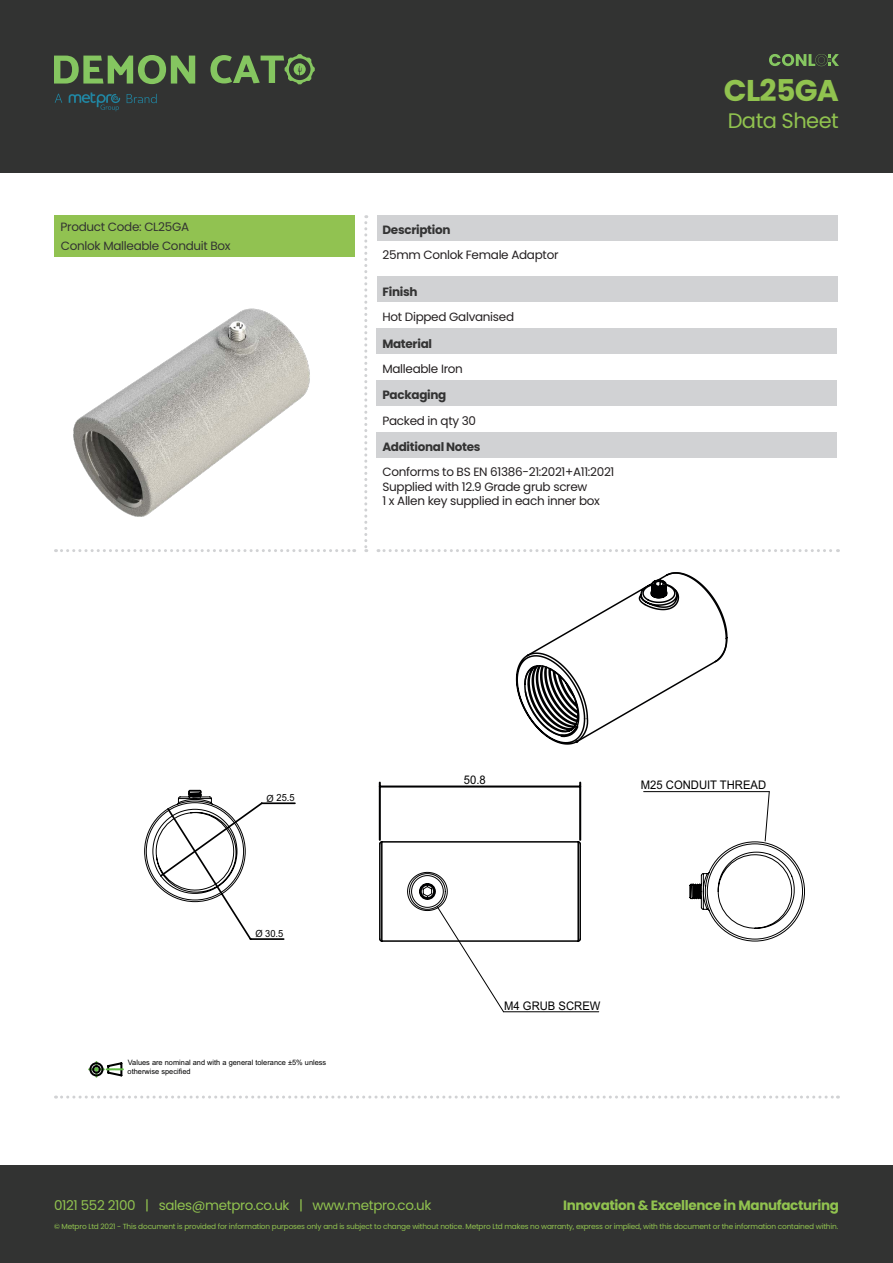
<style>
.page{position:relative;width:893px;height:1263px;background:#fff}
.page>*{position:absolute;margin:0;border:0;box-sizing:border-box;transform-origin:0 0}
.t1{font:700 30px "Poppins";letter-spacing:-.025em;color:#91c34f}
.t2{font:21px "Poppins";letter-spacing:-.025em;color:#91c34f}
.t3{font:13.5px "Poppins";letter-spacing:-.025em;color:#91c34f}
.t4{font:700 13.5px "Poppins";letter-spacing:-.025em;color:#91c34f}
.t5{font:12px "Poppins";letter-spacing:-.025em;color:#231f20}
.t6{font:700 12px "Poppins";letter-spacing:-.025em;color:#333}
.t7{font:12px "Poppins";letter-spacing:-.025em;color:#323332}
.t8{font:11.85px "Arial";color:#000001;scale:.95 1}
.t9{font:9.9px "Arial";color:#000001;scale:.95 1}
.t10{font:7.35px "Poppins";letter-spacing:-.025em;color:#91c34f}
.t11{font:7.35px/9px "Arial";color:#000001}
</style>
<div class="page">
<div style="left:0;top:1165px;width:893px;height:98px;background:#323332"></div>
<div style="left:0;top:0;width:893px;height:172px;background:#323332"></div>
<svg style="left:54px;top:55px;width:141px;height:29px"></svg>
<svg style="left:210px;top:54px;width:105px;height:30px"></svg>
<svg style="left:364px;top:215px;width:3px;height:337px"></svg>
<svg style="left:56px;top:549px;width:299px;height:3px"></svg>
<svg style="left:378px;top:549px;width:460px;height:3px"></svg>
<svg style="left:62px;top:1095px;width:776px;height:3px"></svg>
<div style="left:376px;top:215px;width:461px;height:25px;background:#d1d2d4"></div>
<div style="left:55px;top:215px;width:300px;height:41px;background:#91c251"></div>
<div style="left:376px;top:277px;width:461px;height:25px;background:#d1d2d4"></div>
<div style="left:376px;top:329px;width:461px;height:25px;background:#d1d2d4"></div>
<div style="left:376px;top:381px;width:461px;height:25px;background:#d1d2d4"></div>
<div style="left:376px;top:432px;width:461px;height:26px;background:#d1d2d4"></div>
<svg style="left:69px;top:93px;width:51px;height:18px"></svg>
<svg style="left:55px;top:94px;width:7px;height:9px"></svg>
<svg style="left:127px;top:94px;width:30px;height:9px"></svg>
<svg style="left:769px;top:54px;width:70px;height:12px"></svg>
<svg style="left:88px;top:1061px;width:36px;height:17px"></svg>
<hr style="left:379px;top:782px;width:2px;height:58px;background:#000001">
<hr style="left:579px;top:782px;width:2px;height:58px;background:#000001">
<hr style="left:380px;top:785px;width:200px;height:2px;background:#000001">
<hr style="left:503px;top:1011px;width:96px;height:1px;background:#000001">
<svg style="left:379px;top:840px;width:203px;height:172px"></svg>
<hr style="left:644px;top:791px;width:125px;height:1px;background:#000001">
<svg style="left:689px;top:791px;width:116px;height:151px"></svg>
<svg style="left:515px;top:572px;width:213px;height:173px"></svg>
<svg style="left:144px;top:789px;width:152px;height:151px"></svg>
<img style="left:73px;top:308px;width:237px;height:209px">
<p class="t1" style="left:724px;top:73px;width:117px">CL25GA</p>
<p class="t7" style="left:61px;top:220px;width:130px">Product Code: CL25GA</p>
<p class="t7" style="left:61px;top:238px;width:171px">Conlok Malleable Conduit Box</p>
<p class="t6" style="left:382px;top:223px;width:70px">Description</p>
<p class="t5" style="left:382px;top:248px;width:178px">25mm Conlok Female Adaptor</p>
<p class="t6" style="left:382px;top:284px;width:37px">Finish</p>
<p class="t5" style="left:382px;top:310px;width:133px">Hot Dipped Galvanised</p>
<p class="t6" style="left:382px;top:336px;width:51px">Material</p>
<p class="t5" style="left:382px;top:361px;width:82px">Malleable Iron</p>
<p class="t6" style="left:382px;top:388px;width:65px">Packaging</p>
<p class="t5" style="left:382px;top:413px;width:95px">Packed in qty 30</p>
<p class="t6" style="left:382px;top:440px;width:100px">Additional Notes</p>
<p class="t5" style="left:382px;top:465px;width:234px">Conforms to BS EN 61386-21:2021+A11:2021</p>
<p class="t5" style="left:382px;top:479px;width:207px">Supplied with 12.9 Grade grub screw</p>
<p class="t5" style="left:382px;top:494px;width:219px">1 x Allen key supplied in each inner box</p>
<p class="t2" style="left:728px;top:109px;width:113px">Data Sheet</p>
<p class="t9" style="left:267px;top:791px;width:31px">Ø 25.5</p>
<p class="t9" style="left:255px;top:927px;width:31px">Ø 30.5</p>
<p class="t11" style="left:128px;top:1058px;width:200px">Values are nominal and with a general tolerance ±5% unless otherwise specified</p>
<p class="t8" style="left:464px;top:772px;width:25px">50.8</p>
<p class="t8" style="left:641px;top:777px;width:133px">M25 CONDUIT THREAD</p>
<p class="t8" style="left:504px;top:997px;width:103px">M4 GRUB SCREW</p>
<p class="t3" style="left:54px;top:1197px;width:379px">0121 552 2100 | sales@metpro.co.uk | www.metpro.co.uk</p>
<p class="t4" style="left:563px;top:1197px;width:277px">Innovation &amp; Excellence in Manufacturing</p>
<p class="t10" style="left:54px;top:1222px;width:786px">© Metpro Ltd 2021 - This document is provided for information purposes only and is subject to change without notice. Metpro Ltd makes no warranty, express or implied, with this document or the information contained within.</p>
</div>
